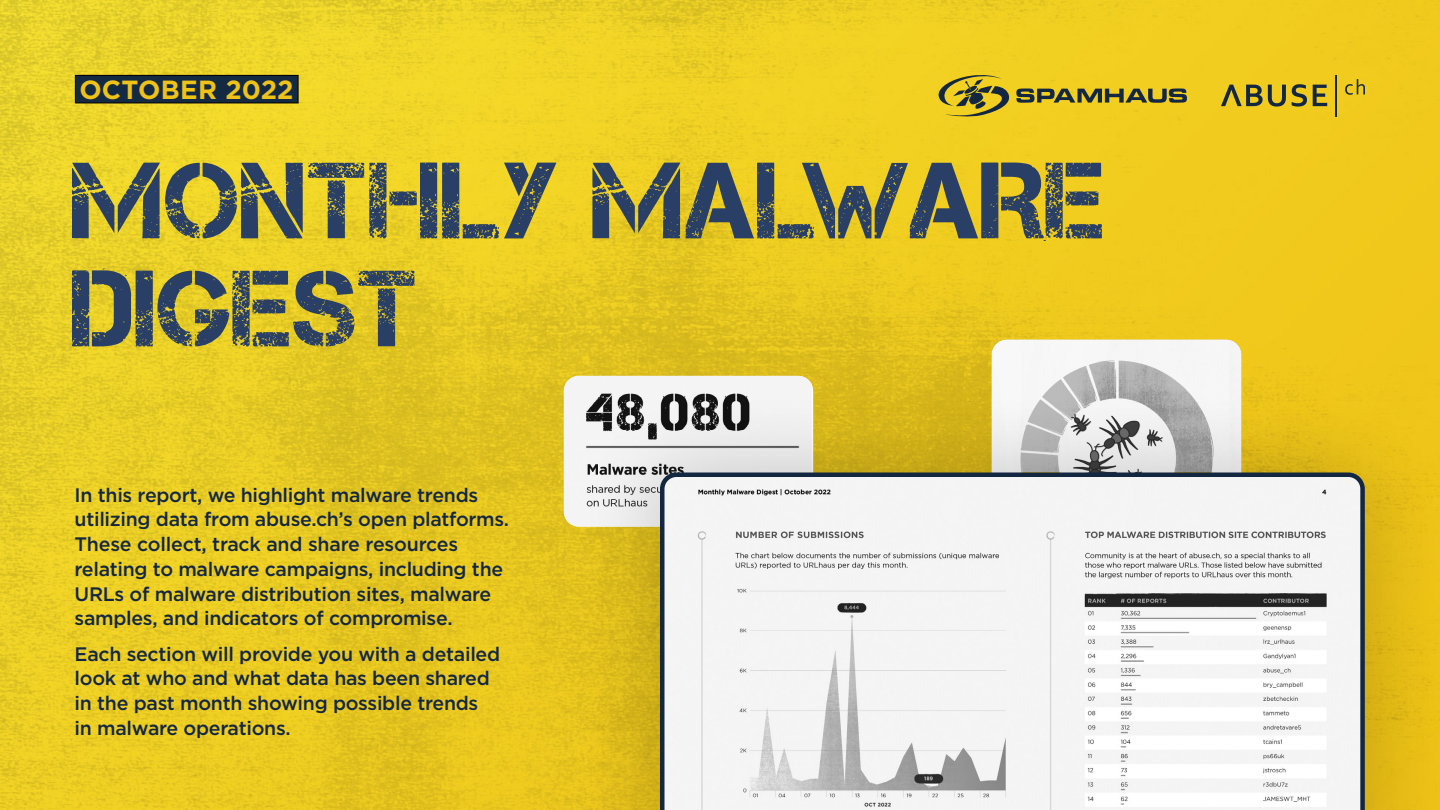
<style>
.page{position:relative;width:1440px;height:810px;background:#fff}
.page>*{position:absolute;margin:0;border:0;box-sizing:border-box;transform-origin:0 0}
.t1{font:108px/108px "Captureit";letter-spacing:.01em;color:#293f65}
.t2{font:700 26.25px "Gotham";letter-spacing:.005em;color:#eec216}
.t3{font:500 19.5px/24.8px "Gotham";letter-spacing:-.015em;color:#142741}
</style>
<div class="page">
<img style="left:0;top:0;width:1440px;height:810px">
<div style="left:564px;top:376px;width:248px;height:151px;background:#f4f4f4"></div>
<svg style="left:937px;top:74px;width:250px;height:43px;background:#c2aa27"></svg>
<div style="left:576px;top:388px;width:864px;height:422px;background:#000;opacity:.2"></div>
<svg style="left:660px;top:472px;width:705px;height:338px"></svg>
<div style="left:75px;top:75px;width:223px;height:28px;background:#142942"></div>
<div style="left:75px;top:75px;width:223px;height:28px;border:1px solid #000"></div>
<hr style="left:1335px;top:75px;width:2px;height:41px;background:#142741">
<svg style="left:1221px;top:85px;width:65px;height:22px"></svg>
<svg style="left:1292px;top:84px;width:15px;height:23px"></svg>
<svg style="left:1313px;top:85px;width:14px;height:21px"></svg>
<svg style="left:1345px;top:79px;width:20px;height:16px"></svg>
<svg style="left:992px;top:340px;width:249px;height:132px"></svg>
<h2 class="t2" style="left:79px;top:74px;width:216px">OCTOBER 2022</h2>
<h1 class="t1" style="left:72px;top:146px;width:1035px">MONTHLY MALWARE<br>DIGEST</h1>
<p class="t3" style="left:75px;top:482px;width:436px">In this report, we highlight malware trends utilizing data from abuse.ch’s open platforms.<br>These collect, track and share resources relating to malware campaigns, including the URLs of malware distribution sites, malware samples, and indicators of compromise.</p>
<p class="t3" style="left:75px;top:641px;width:427px">Each section will provide you with a detailed look at who and what data has been shared in the past month showing possible trends in malware operations.</p>
</div>
